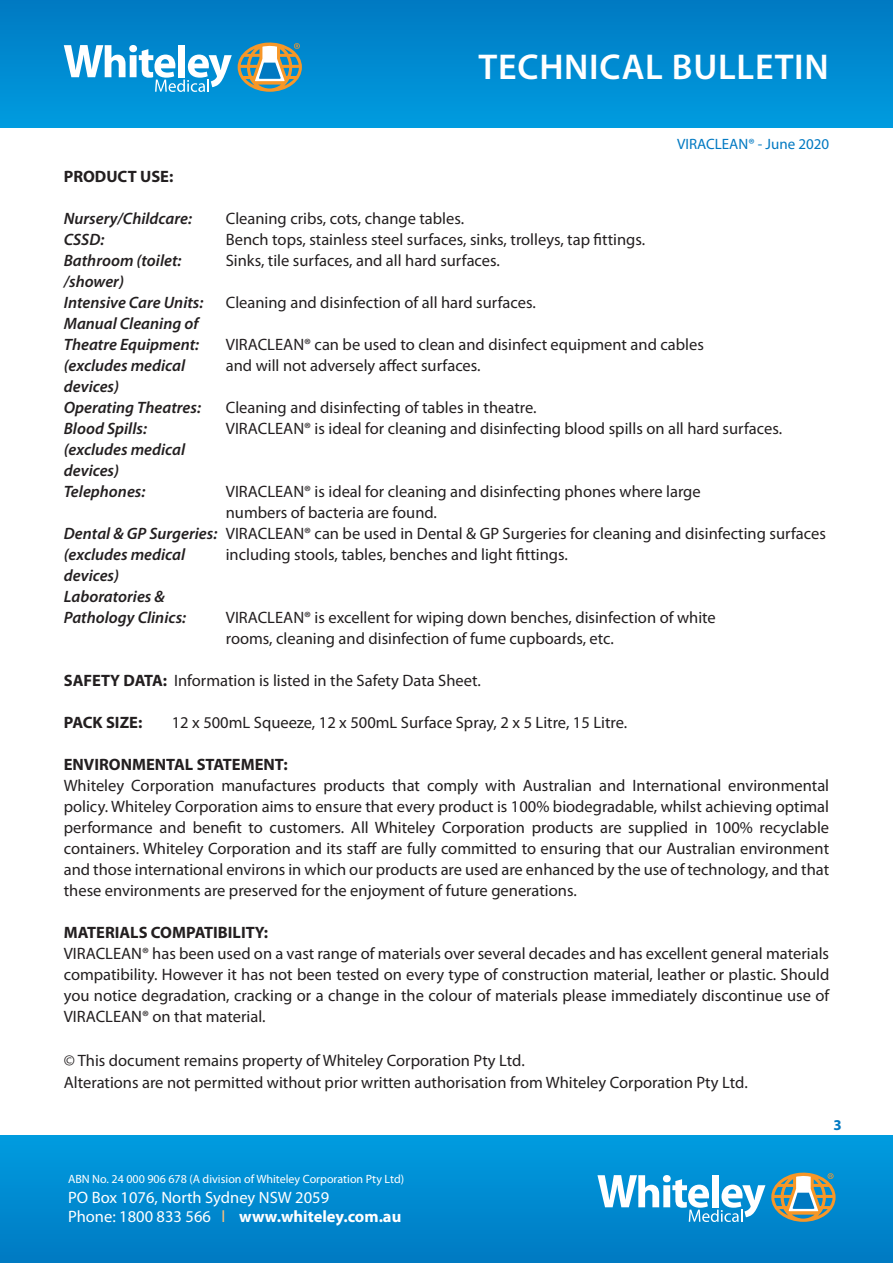
<style>
.page{position:relative;width:893px;height:1263px;background:#fff}
.page>*{position:absolute;margin:0;border:0;box-sizing:border-box;transform-origin:0 0}
.t1{font:600 36px "Myriad Pro";letter-spacing:.02em;color:#fff}
.body_copy{font:16.5px/21px "Myriad Pro";color:#231f20}
.body_copy-2{font:italic 600 16.5px "Myriad Pro";color:#231f20}
.body_copy-3{font:700 16.5px "Myriad Pro";color:#231f20}
.t2{font:16.5px/19.8px "Myriad Pro";color:#fff}
.t3{font:15px "Myriad Pro";color:#0079c2}
.t4{font:700 15px "Myriad Pro";color:#0079c2}
.t5{font:12px "Myriad Pro";color:#fff}
.s1{font-weight:600;font-style:italic}
.s2{font-weight:700}
.s3{color:#fcbe7b}
</style>
<div class="page">
<div style="left:0;top:1135px;width:893px;height:128px;background:linear-gradient(to bottom,#009ce0,#007ac2)"></div>
<div style="left:0;top:0;width:893px;height:128px;background:linear-gradient(to bottom,#0079c2,#009cdf)"></div>
<svg style="left:64px;top:45px;width:168px;height:47px"></svg>
<svg style="left:238px;top:43px;width:64px;height:49px;background:#879d8f"></svg>
<svg style="left:597px;top:1175px;width:168px;height:47px"></svg>
<svg style="left:771px;top:1172px;width:65px;height:50px;background:#829c91"></svg>
<h1 class="t1" style="left:479px;top:44px;width:352px">TECHNICAL BULLETIN</h1>
<p class="t3" style="left:677px;top:135px;width:154px">VIRACLEAN® - June 2020</p>
<p class="body_copy-3" style="left:64px;top:166px;width:111px">PRODUCT USE:</p>
<p class="body_copy-2" style="left:64px;top:208px;width:130px">Nursery/Childcare:</p>
<p class="body_copy" style="left:226px;top:208px;width:240px">Cleaning cribs, cots, change tables.</p>
<p class="body_copy-2" style="left:64px;top:229px;width:42px">CSSD:</p>
<p class="body_copy" style="left:226px;top:229px;width:421px">Bench tops, stainless steel surfaces, sinks, trolleys, tap fittings.</p>
<p class="body_copy-2" style="left:64px;top:250px;width:119px">Bathroom (toilet:</p>
<p class="body_copy" style="left:226px;top:250px;width:276px">Sinks, tile surfaces, and all hard surfaces.</p>
<p class="body_copy-2" style="left:64px;top:271px;width:62px">/shower)</p>
<p class="body_copy-2" style="left:64px;top:292px;width:141px">Intensive Care Units:</p>
<p class="body_copy" style="left:226px;top:292px;width:312px">Cleaning and disinfection of all hard surfaces.</p>
<p class="body_copy-2" style="left:64px;top:313px;width:136px">Manual Cleaning of</p>
<p class="body_copy-2" style="left:64px;top:334px;width:137px">Theatre Equipment:</p>
<p class="body_copy" style="left:226px;top:334px;width:480px">VIRACLEAN® can be used to clean and disinfect equipment and cables</p>
<p class="body_copy-2" style="left:64px;top:355px;width:123px">(excludes medical</p>
<p class="body_copy" style="left:226px;top:355px;width:256px">and will not adversely affect surfaces.</p>
<p class="body_copy-2" style="left:64px;top:376px;width:57px">devices)</p>
<p class="body_copy-2" style="left:64px;top:397px;width:139px">Operating Theatres:</p>
<p class="body_copy" style="left:226px;top:397px;width:312px">Cleaning and disinfecting of tables in theatre.</p>
<p class="body_copy-2" style="left:64px;top:418px;width:85px">Blood Spills:</p>
<p class="body_copy" style="left:226px;top:418px;width:558px">VIRACLEAN® is ideal for cleaning and disinfecting blood spills on all hard surfaces.</p>
<p class="body_copy-2" style="left:64px;top:439px;width:123px">(excludes medical</p>
<p class="body_copy-2" style="left:64px;top:460px;width:57px">devices)</p>
<p class="body_copy-2" style="left:64px;top:481px;width:83px">Telephones:</p>
<p class="body_copy" style="left:226px;top:481px;width:476px">VIRACLEAN® is ideal for cleaning and disinfecting phones where large numbers of bacteria are found.</p>
<p class="body_copy" style="left:64px;top:523px;width:764px"><span class="s1">Dental &amp; GP Surgeries:</span> VIRACLEAN® can be used in Dental &amp; GP Surgeries for cleaning and disinfecting surfaces <span class="s1">(excludes medical</span></p>
<p class="body_copy" style="left:226px;top:544px;width:344px">including stools, tables, benches and light fittings.</p>
<p class="body_copy-2" style="left:64px;top:565px;width:57px">devices)</p>
<p class="body_copy-2" style="left:64px;top:586px;width:103px">Laboratories &amp;</p>
<p class="body_copy-2" style="left:64px;top:607px;width:124px">Pathology Clinics:</p>
<p class="body_copy" style="left:226px;top:607px;width:492px">VIRACLEAN® is excellent for wiping down benches, disinfection of white rooms, cleaning and disinfection of fume cupboards, etc.</p>
<p class="body_copy" style="left:64px;top:670px;width:419px"><span class="s2">SAFETY DATA:</span> Information is listed in the Safety Data Sheet.</p>
<p class="body_copy-3" style="left:64px;top:712px;width:80px">PACK SIZE:</p>
<p class="body_copy" style="left:172px;top:712px;width:457px">12 x 500mL Squeeze, 12 x 500mL Surface Spray, 2 x 5 Litre, 15 Litre.</p>
<p class="body_copy-3" style="left:64px;top:754px;width:225px">ENVIRONMENTAL STATEMENT:</p>
<p class="body_copy" style="left:64px;top:775px;width:767px;text-align:justify">Whiteley Corporation manufactures products that comply with Australian and International environmental policy. Whiteley Corporation aims to ensure that every product is 100% biodegradable, whilst achieving optimal performance and benefit to customers. All Whiteley Corporation products are supplied in 100% recyclable containers. Whiteley Corporation and its staff are fully committed to ensuring that our Australian environment and those international environs in which our products are used are enhanced by the use of technology, and that these environments are preserved for the enjoyment of future generations.</p>
<p class="body_copy-3" style="left:64px;top:922px;width:206px">MATERIALS COMPATIBILITY:</p>
<p class="body_copy" style="left:64px;top:943px;width:767px;text-align:justify">VIRACLEAN® has been used on a vast range of materials over several decades and has excellent general materials compatibility. However it has not been tested on every type of construction material, leather or plastic. Should you notice degradation, cracking or a change in the colour of materials please immediately discontinue use of VIRACLEAN® on that material.</p>
<p class="body_copy" style="left:64px;top:1049px;width:463px">© This document remains property of Whiteley Corporation Pty Ltd.</p>
<p class="body_copy" style="left:64px;top:1072px;width:685px">Alterations are not permitted without prior written authorisation from Whiteley Corporation Pty Ltd.</p>
<p class="t5" style="left:68px;top:1171px;width:338px">ABN No. 24 000 906 678 (A division of Whiteley Corporation Pty Ltd)</p>
<p class="t2" style="left:68px;top:1187px;width:335px">PO Box 1076, North Sydney NSW 2059<br>Phone: 1800 833 566 <span class="s3">l</span> <span class="s2">www.whiteley.com.au</span></p>
<p class="t4" style="left:833px;top:1115px;width:10px">3</p>
</div>
